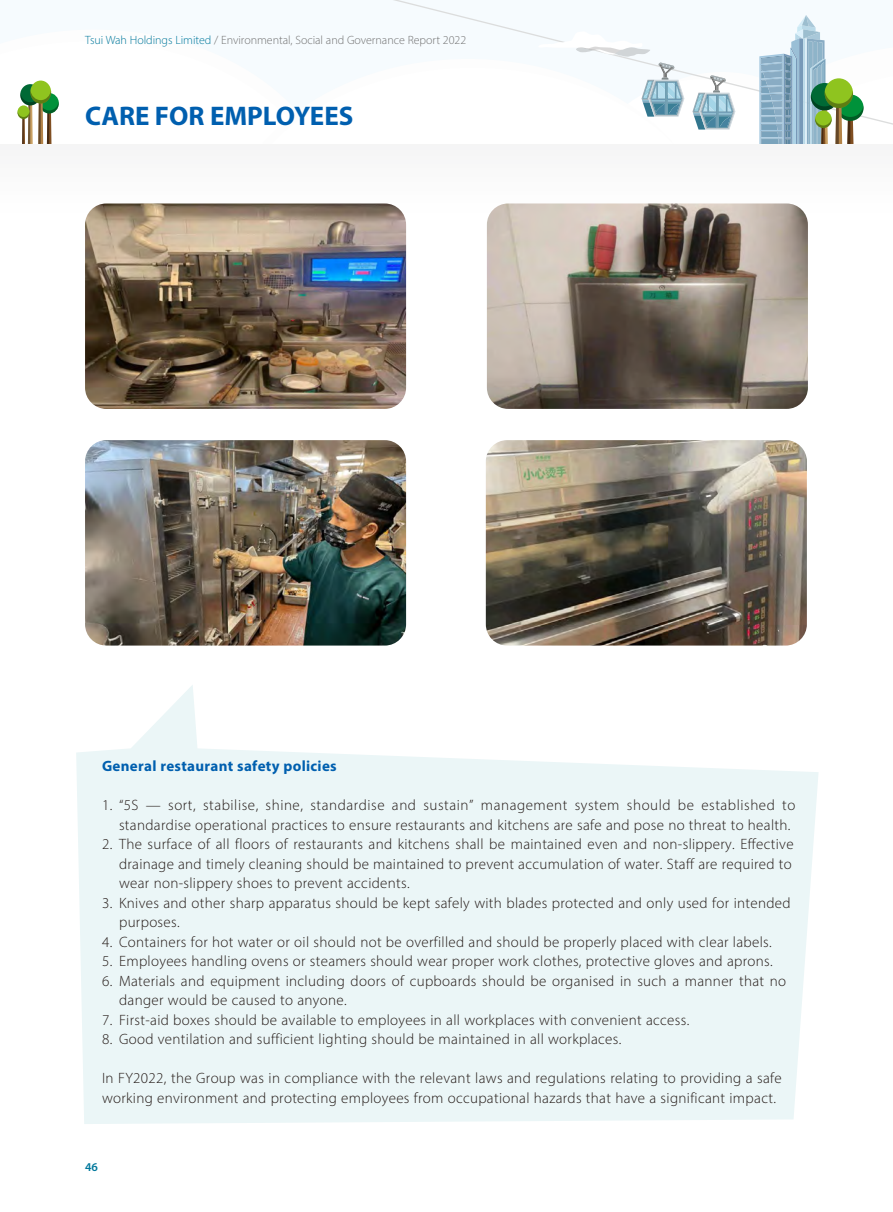
<style>
.page{position:relative;width:893px;height:1212px;background:#fff}
.page>*{position:absolute;margin:0;border:0;box-sizing:border-box;transform-origin:0 0}
.t1{font:700 27px "Myriad Pro";color:#005faf}
.t2{font:300 15px/19.5px "Myriad Pro";letter-spacing:.02em;color:#231916}
.t3{font:700 15px "Myriad Pro";letter-spacing:.02em;color:#005faf}
.t4{font:300 12px "Myriad Pro";letter-spacing:-.005em;color:#727272}
.t5{font:600 12px "Myriad Pro";color:#00789c}
.s1{color:#00789c}
</style>
<div class="page">
<svg style="left:20px;top:84px;width:20px;height:21px"></svg>
<div style="left:30px;top:81px;width:21px;height:23px;background:#8fc41f;border-radius:50%"></div>
<svg style="left:17px;top:90px;width:42px;height:54px"></svg>
<svg style="left:394px;top:0;width:499px;height:144px"></svg>
<svg style="left:76px;top:685px;width:742px;height:439px;fill:#ebf6f7"></svg>
<img style="left:85px;top:203px;width:321px;height:206px">
<img style="left:487px;top:203px;width:321px;height:206px">
<img style="left:85px;top:440px;width:321px;height:205px">
<img style="left:486px;top:440px;width:321px;height:205px">
<p class="t4" style="left:85px;top:33px;width:383px"><span class="s1">Tsui Wah Holdings Limited</span> / Environmental, Social and Governance Report 2022</p>
<h1 class="t1" style="left:85px;top:98px;width:270px">CARE FOR EMPLOYEES</h1>
<p class="t3" style="left:102px;top:756px;width:236px">General restaurant safety policies</p>
<p class="t2" style="left:119px;top:795px;width:678px;text-indent:-17px">1. “5S — sort, stabilise, shine, standardise and sustain” management system should be established to standardise operational practices to ensure restaurants and kitchens are safe and pose no threat to health.</p>
<p class="t2" style="left:119px;top:834px;width:676px;text-indent:-17px">2. The surface of all floors of restaurants and kitchens shall be maintained even and non-slippery. Effective drainage and timely cleaning should be maintained to prevent accumulation of water. Staff are required to wear non-slippery shoes to prevent accidents.</p>
<p class="t2" style="left:119px;top:893px;width:673px;text-indent:-17px">3. Knives and other sharp apparatus should be kept safely with blades protected and only used for intended purposes.</p>
<p class="t2" style="left:102px;top:932px;width:671px">4. Containers for hot water or oil should not be overfilled and should be properly placed with clear labels.</p>
<p class="t2" style="left:102px;top:951px;width:672px">5. Employees handling ovens or steamers should wear proper work clothes, protective gloves and aprons.</p>
<p class="t2" style="left:119px;top:971px;width:669px;text-indent:-17px">6. Materials and equipment including doors of cupboards should be organised in such a manner that no danger would be caused to anyone.</p>
<p class="t2" style="left:102px;top:1010px;width:589px">7. First-aid boxes should be available to employees in all workplaces with convenient access.</p>
<p class="t2" style="left:102px;top:1029px;width:521px">8. Good ventilation and sufficient lighting should be maintained in all workplaces.</p>
<p class="t2" style="left:102px;top:1068px;width:681px">In FY2022, the Group was in compliance with the relevant laws and regulations relating to providing a safe working environment and protecting employees from occupational hazards that have a significant impact.</p>
<p class="t5" style="left:85px;top:1159px;width:14px">46</p>
</div>
